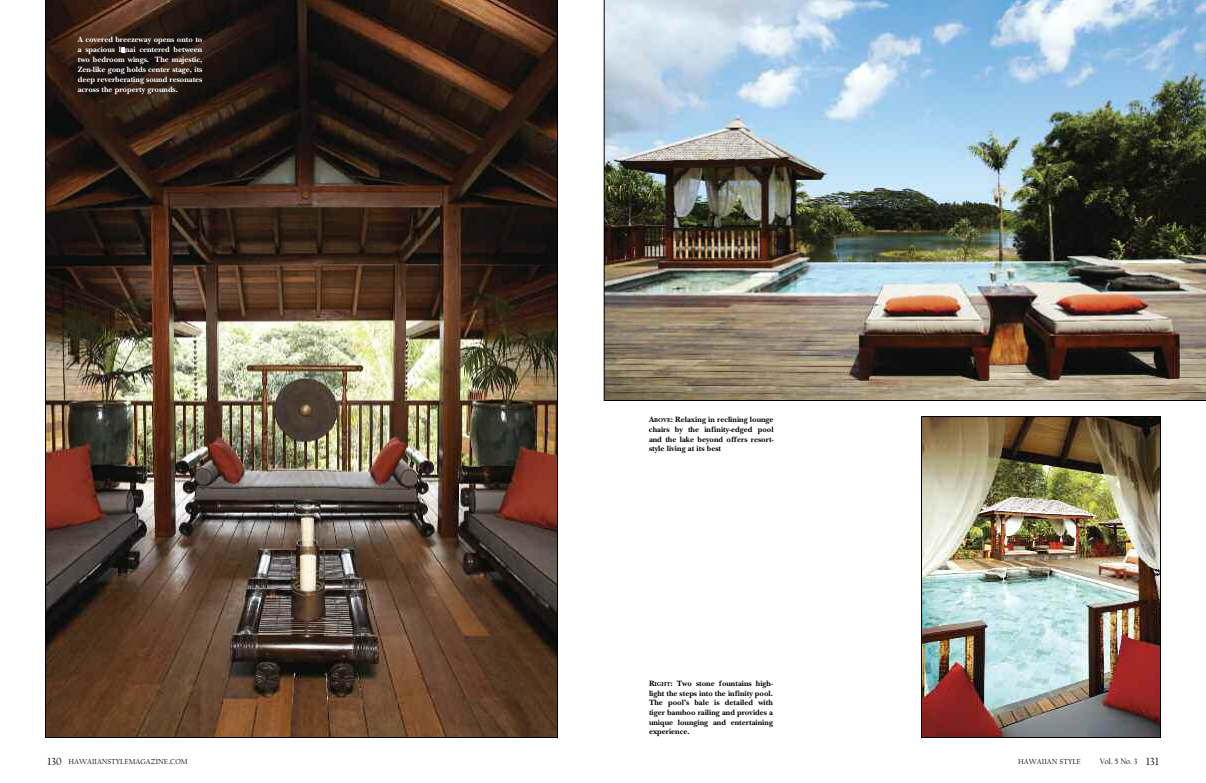
<style>
.page{position:relative;width:1206px;height:783px;background:#fff}
.page>*{position:absolute;margin:0;border:0;box-sizing:border-box;transform-origin:0 0}
.t1{font:700 8px/9.6px "New Baskerville Std";color:#000;text-align:justify}
.t2{font:700 8px/10px "New Baskerville Std";color:#fff;text-align:justify}
.t3{font:8px "Californian FB";color:#000}
.t4{font:7.5px "Californian FB";color:#000}
.s1{font-family:"HI Piilani Roman";font-weight:400}
.s2{font-size:6px}
.s3{font-size:11px}
.s4{font-size:10px}
</style>
<div class="page">
<img style="left:45px;top:0;width:513px;height:738px">
<img style="left:604px;top:0;width:602px;height:401px">
<img style="left:923px;top:418px;width:236px;height:318px">
<div style="left:921px;top:416px;width:240px;height:322px;border:1px solid #000"></div>
<p class="t2" style="left:78px;top:36px;width:126px">A covered breezeway opens onto to a spacious l<span class="s1">ä</span>nai centered between two bedroom wings. The majestic, Zen-like gong holds center stage, its deep reverberating sound resonates across the property grounds.</p>
<p class="t1" style="left:649px;top:416px;width:126px">A<span class="s2">BOVE</span>: Relaxing in reclining lounge chairs by the infinity-edged pool and the lake beyond offers resort&shy;style living at its best</p>
<p class="t1" style="left:649px;top:680px;width:126px">R<span class="s2">IGHT</span>: Two stone fountains high&shy;light the steps into the infinity pool.<br>The pool’s bale is detailed with tiger bamboo railing and provides a unique lounging and entertaining experience.</p>
<p class="t4" style="left:47px;top:757px;width:142px"><span class="s3">130</span> HAWAIIANSTYLEMAGAZINE<span class="s4">.</span>COM</p>
<p class="t4" style="left:1018px;top:757px;width:64px">HAWAIIAN STYLE</p>
<p class="t3" style="left:1100px;top:757px;width:61px">Vol. 5 No. 3 <span class="s3">131</span></p>
</div>
